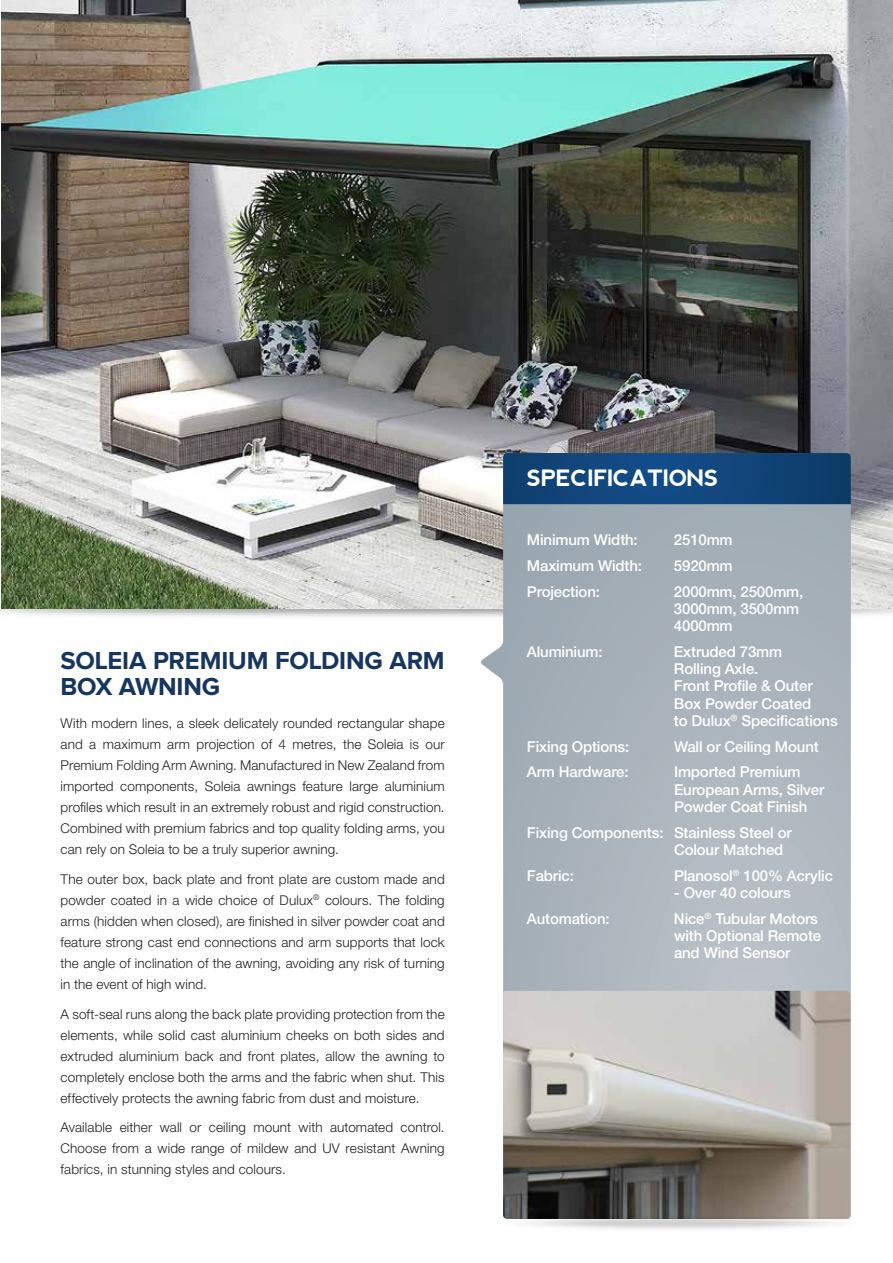
<style>
.page{position:relative;width:893px;height:1263px;background:#fff}
.page>*{position:absolute;margin:0;border:0;box-sizing:border-box;transform-origin:0 0}
.t1{font:700 25.5px/25.5px "Proxima Nova";letter-spacing:-.01em;color:#17365e}
.t2{font:700 22.5px "nevis";letter-spacing:-.02em;color:#fff}
.t3{font:500 15px/17.2px "Helvetica Neue LT Std";letter-spacing:-.01em;color:#fff}
.t4{font:300 13.5px/21px "Helvetica Neue LT Std";letter-spacing:.01em;color:#231f20;text-align:justify}
</style>
<div class="page">
<img style="left:1px;top:0;width:892px;height:609px">
<svg style="left:479px;top:453px;width:372px;height:755px;background:#b0b8bf"></svg>
<img style="left:503px;top:991px;width:347px;height:227px">
<svg style="left:503px;top:453px;width:348px;height:51px;background:#114478"></svg>
<img style="left:504px;top:1208px;width:347px;height:21px">
<h1 class="t1" style="left:61px;top:649px;width:386px">SOLEIA PREMIUM FOLDING ARM<br>BOX AWNING</h1>
<p class="t4" style="left:61px;top:713px;width:386px">With modern lines, a sleek delicately rounded rectangular shape and a maximum arm projection of 4 metres, the Soleia is our Premium Folding Arm Awning. Manufactured in New Zealand from imported components, Soleia awnings feature large aluminium profiles which result in an extremely robust and rigid construction.<br>Combined with premium fabrics and top quality folding arms, you can rely on Soleia to be a truly superior awning.</p>
<p class="t4" style="left:61px;top:868px;width:386px">The outer box, back plate and front plate are custom made and powder coated in a wide choice of Dulux<sup>®</sup> colours. The folding arms (hidden when closed), are finished in silver powder coat and feature strong cast end connections and arm supports that lock the angle of inclination of the awning, avoiding any risk of turning in the event of high wind.</p>
<p class="t4" style="left:61px;top:1003px;width:386px">A soft-seal runs along the back plate providing protection from the elements, while solid cast aluminium cheeks on both sides and extruded aluminium back and front plates, allow the awning to completely enclose both the arms and the fabric when shut. This effectively protects the awning fabric from dust and moisture.</p>
<p class="t4" style="left:61px;top:1116px;width:386px">Available either wall or ceiling mount with automated control.<br>Choose from a wide range of mildew and UV resistant Awning fabrics, in stunning styles and colours.</p>
<h2 class="t2" style="left:527px;top:465px;width:193px">SPECIFICATIONS</h2>
<p class="t3" style="left:527px;top:531px;width:112px">Minimum Width:</p>
<p class="t3" style="left:674px;top:531px;width:60px">2510mm</p>
<p class="t3" style="left:527px;top:557px;width:116px">Maximum Width:</p>
<p class="t3" style="left:674px;top:557px;width:60px">5920mm</p>
<p class="t3" style="left:527px;top:583px;width:74px">Projection:</p>
<p class="t3" style="left:674px;top:583px;width:131px">2000mm, 2500mm,<br>3000mm, 3500mm<br>4000mm</p>
<p class="t3" style="left:527px;top:643px;width:77px">Aluminium:</p>
<p class="t3" style="left:674px;top:643px;width:165px">Extruded 73mm<br>Rolling Axle.<br>Front Profile &amp; Outer<br>Box Powder Coated<br>to Dulux<sup>®</sup> Specifications</p>
<p class="t3" style="left:527px;top:738px;width:104px">Fixing Options:</p>
<p class="t3" style="left:674px;top:738px;width:146px">Wall or Ceiling Mount</p>
<p class="t3" style="left:527px;top:763px;width:103px">Arm Hardware:</p>
<p class="t3" style="left:674px;top:763px;width:152px">Imported Premium<br>European Arms, Silver<br>Powder Coat Finish</p>
<p class="t3" style="left:674px;top:824px;width:119px;text-indent:-147px">Fixing Components: Stainless Steel or<br>Colour Matched</p>
<p class="t3" style="left:527px;top:867px;width:48px">Fabric:</p>
<p class="t3" style="left:674px;top:867px;width:161px">Planosol<sup>®</sup> 100% Acrylic</p>
<p class="t3" style="left:674px;top:884px;width:118px">- Over 40 colours</p>
<p class="t3" style="left:527px;top:910px;width:84px">Automation:</p>
<p class="t3" style="left:674px;top:910px;width:149px">Nice<sup>®</sup> Tubular Motors with Optional Remote and Wind Sensor</p>
</div>
